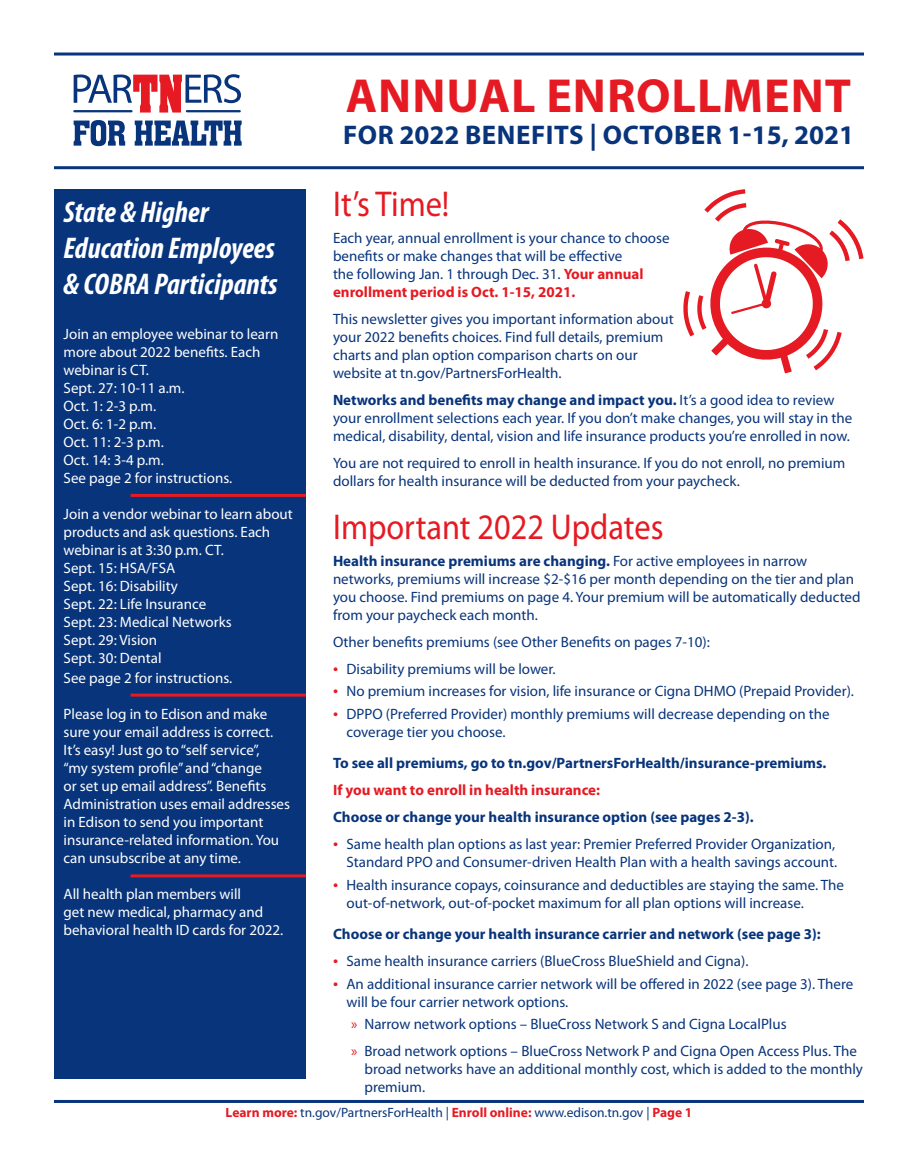
<style>
.page{position:relative;width:918px;height:1175px;background:#fff}
.page>*{position:absolute;margin:0;border:0;box-sizing:border-box;transform-origin:0 0}
.t1{font:700 48px "Myriad Pro";letter-spacing:.02em;color:#e51a23}
.t2{font:36px "Myriad Pro";color:#e51a23;scale:.9 1}
.t3{font:italic 700 condensed 30px/36px "Myriad Pro";color:#fff}
.t4{font:700 27px "Myriad Pro";letter-spacing:.02em;color:#08347b}
.t5{font:15px/18px "Myriad Pro";color:#08347b}
.t6{font:15px/18px "Myriad Pro";color:#fff}
.t7{font:700 15px "Myriad Pro";color:#08347b}
.t8{font:700 15px "Myriad Pro";color:#e51a23}
.t9{font:13.5px "Myriad Pro";color:#08347b}
.s1{font-weight:700;color:#e51a23}
.s2{font-weight:700}
.s3{font-size:18px;color:#e51a23}
.s4{color:#e51a23}
</style>
<div class="page">
<svg style="left:74px;top:74px;width:167px;height:38px"></svg>
<svg style="left:74px;top:120px;width:51px;height:26px"></svg>
<svg style="left:135px;top:120px;width:107px;height:26px"></svg>
<svg style="left:54px;top:52px;width:810px;height:4px;background:#45669b"></svg>
<hr style="left:54px;top:166px;width:810px;height:3px;background:#08347b">
<svg style="left:683px;top:189px;width:181px;height:184px"></svg>
<div style="left:54px;top:189px;width:252px;height:889px;background:#08347b"></div>
<hr style="left:130px;top:494px;width:176px;height:3px;background:#e51a23">
<hr style="left:130px;top:693px;width:176px;height:3px;background:#e51a23">
<hr style="left:130px;top:874px;width:176px;height:3px;background:#e51a23">
<hr style="left:54px;top:1100px;width:810px;height:2px;background:#08347b">
<h1 class="t1" style="left:346px;top:64px;width:507px">ANNUAL ENROLLMENT</h1>
<h3 class="t4" style="left:343px;top:117px;width:513px">FOR 2022 BENEFITS | OCTOBER 1-15, 2021</h3>
<h3 class="t3" style="left:64px;top:193px;width:216px">State &amp; Higher<br>Education Employees &amp; COBRA Participants</h3>
<h2 class="t2" style="left:333px;top:182px;width:131px">It’s Time!</h2>
<p class="t5" style="left:333px;top:229px;width:338px">Each year, annual enrollment is your chance to choose benefits or make changes that will be effective<br>the following Jan. 1 through Dec. 31. <span class="s1">Your annual enrollment period is Oct. 1-15, 2021.</span></p>
<p class="t5" style="left:333px;top:310px;width:342px">This newsletter gives you important information about your 2022 benefits choices. Find full details, premium charts and plan option comparison charts on our website at tn.gov/PartnersForHealth.</p>
<p class="t5" style="left:333px;top:391px;width:521px"><span class="s2">Networks and benefits may change and impact you.</span> It’s a good idea to review your enrollment selections each year. If you don’t make changes, you will stay in the medical, disability, dental, vision and life insurance products you’re enrolled in now.</p>
<p class="t5" style="left:333px;top:454px;width:514px">You are not required to enroll in health insurance. If you do not enroll, no premium dollars for health insurance will be deducted from your paycheck.</p>
<h2 class="t2" style="left:333px;top:504px;width:369px">Important 2022 Updates</h2>
<p class="t5" style="left:333px;top:551px;width:529px"><span class="s2">Health insurance premiums are changing.</span> For active employees in narrow networks, premiums will increase $2-$16 per month depending on the tier and plan you choose. Find premiums on page 4. Your premium will be automatically deducted from your paycheck each month.</p>
<p class="t5" style="left:333px;top:632px;width:378px">Other benefits premiums (see Other Benefits on pages 7-10):</p>
<p class="t5" style="left:333px;top:659px;width:224px"><span class="s3">•</span> Disability premiums will be lower.</p>
<p class="t5" style="left:333px;top:682px;width:523px"><span class="s3">•</span> No premium increases for vision, life insurance or Cigna DHMO (Prepaid Provider).</p>
<p class="t5" style="left:346px;top:704px;width:485px;text-indent:-14px"><span class="s3">•</span> DPPO (Preferred Provider) monthly premiums will decrease depending on the coverage tier you choose.</p>
<p class="t7" style="left:333px;top:753px;width:495px">To see all premiums, go to tn.gov/PartnersForHealth/insurance-premiums.</p>
<p class="t8" style="left:333px;top:780px;width:269px">If you want to enroll in health insurance:</p>
<p class="t7" style="left:333px;top:807px;width:422px">Choose or change your health insurance option (see pages 2-3).</p>
<p class="t5" style="left:333px;top:835px;width:506px;text-align:right"><span class="s3">•</span> Same health plan options as last year: Premier Preferred Provider Organization,<br>Standard PPO and Consumer-driven Health Plan with a health savings account.</p>
<p class="t5" style="left:346px;top:875px;width:499px;text-indent:-14px"><span class="s3">•</span> Health insurance copays, coinsurance and deductibles are staying the same. The out-of-network, out-of-pocket maximum for all plan options will increase.</p>
<p class="t7" style="left:333px;top:924px;width:489px">Choose or change your health insurance carrier and network (see page 3):</p>
<p class="t5" style="left:333px;top:952px;width:417px"><span class="s3">•</span> Same health insurance carriers (BlueCross BlueShield and Cigna).</p>
<p class="t5" style="left:346px;top:974px;width:508px;text-indent:-14px"><span class="s3">•</span> An additional insurance carrier network will be offered in 2022 (see page 3). There will be four carrier network options.</p>
<p class="t5" style="left:351px;top:1010px;width:507px;line-height:27px"><span class="s4">»</span> Narrow network options – BlueCross Network S and Cigna LocalPlus<br><span class="s4">»</span> Broad network options – BlueCross Network P and Cigna Open Access Plus. The</p>
<p class="t5" style="left:364px;top:1060px;width:500px">broad networks have an additional monthly cost, which is added to the monthly premium.</p>
<p class="t9" style="left:226px;top:1104px;width:468px"><span class="s1">Learn more:</span> tn.gov/PartnersForHealth | <span class="s1">Enroll online:</span> www.edison.tn.gov | <span class="s1">Page 1</span></p>
<p class="t6" style="left:64px;top:324px;width:216px">Join an employee webinar to learn more about 2022 benefits. Each webinar is CT.<br>Sept. 27: 10-11 a.m.<br>Oct. 1: 2-3 p.m.<br>Oct. 6: 1-2 p.m.<br>Oct. 11: 2-3 p.m.<br>Oct. 14: 3-4 p.m.<br>See page 2 for instructions.</p>
<p class="t6" style="left:64px;top:504px;width:231px">Join a vendor webinar to learn about products and ask questions. Each webinar is at 3:30 p.m. CT.<br>Sept. 15: HSA/FSA<br>Sept. 16: Disability<br>Sept. 22: Life Insurance<br>Sept. 23: Medical Networks<br>Sept. 29: Vision<br>Sept. 30: Dental</p>
<p class="t6" style="left:64px;top:668px;width:170px">See page 2 for instructions.</p>
<p class="t6" style="left:64px;top:704px;width:228px">Please log in to Edison and make sure your email address is correct.<br>It’s easy! Just go to “self service”,<br>“my system profile” and “change<br>or set up email address”. Benefits Administration uses email addresses in Edison to send you important insurance-related information. You can unsubscribe at any time.</p>
<p class="t6" style="left:64px;top:884px;width:221px">All health plan members will<br>get new medical, pharmacy and behavioral health ID cards for 2022.</p>
</div>
